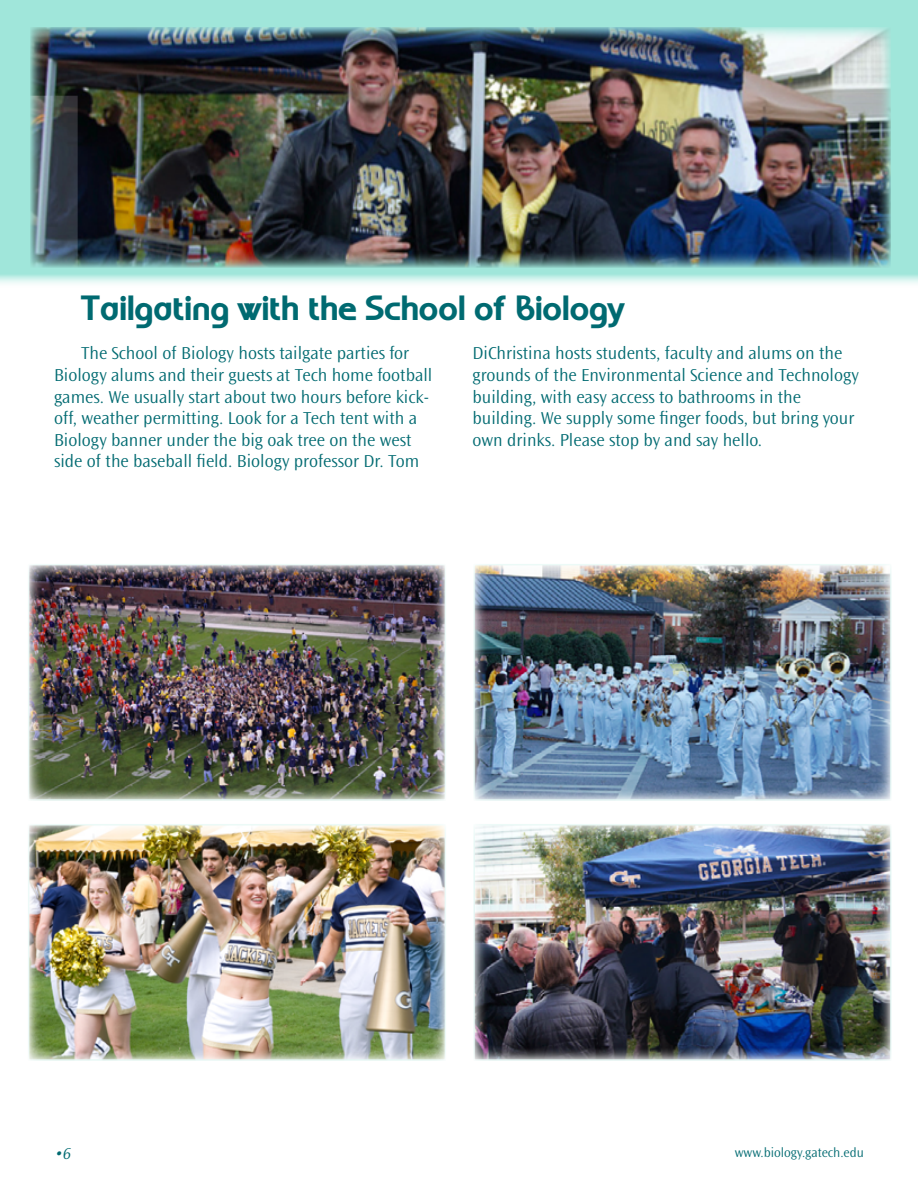
<style>
.page{position:relative;width:918px;height:1188px;background:#fff}
.page>*{position:absolute;margin:0;border:0;box-sizing:border-box;transform-origin:0 0}
.t1{font:36px "Worldof Water";color:#006a71}
.t2{font:18px/21.6px "Ocean Sans MM 310 475";color:#006a71}
.t3{font:italic 16.5px "Ocean Sans MM 310 475";color:#006a71}
.t4{font:13.5px "Ocean Sans MM 310 475";color:#006a71}
</style>
<div class="page">
<svg style="left:0;top:0;width:918px;height:284px;background:#a8e8dd"></svg>
<img style="left:30px;top:27px;width:861px;height:241px">
<img style="left:476px;top:827px;width:413px;height:231px">
<div style="left:473px;top:824px;width:419px;height:237px;border:2px solid #a0e6da"></div>
<img style="left:31px;top:567px;width:412px;height:231px">
<div style="left:28px;top:564px;width:418px;height:237px;border:2px solid #a0e6da"></div>
<img style="left:476px;top:567px;width:413px;height:231px">
<div style="left:473px;top:564px;width:419px;height:237px;border:2px solid #a0e6da"></div>
<img style="left:31px;top:827px;width:412px;height:231px">
<div style="left:28px;top:824px;width:418px;height:237px;border:2px solid #a0e6da"></div>
<h1 class="t1" style="left:81px;top:295px;width:546px">Tailgating with the School of Biology</h1>
<p class="t2" style="left:54px;top:343px;width:380px;text-indent:27px">The School of Biology hosts tailgate parties for Biology alums and their guests at Tech home football games. We usually start about two hours before kick&shy;off, weather permitting. Look for a Tech tent with a Biology banner under the big oak tree on the west side of the baseball field. Biology professor Dr. Tom</p>
<p class="t2" style="left:472px;top:343px;width:388px">DiChristina hosts students, faculty and alums on the grounds of the Environmental Science and Technology building, with easy access to bathrooms in the building. We supply some finger foods, but bring your own drinks. Please stop by and say hello.</p>
<p class="t3" style="left:54px;top:1145px;width:21px">•6</p>
<p class="t4" style="left:735px;top:1145px;width:131px">www.biology.gatech.edu</p>
</div>
